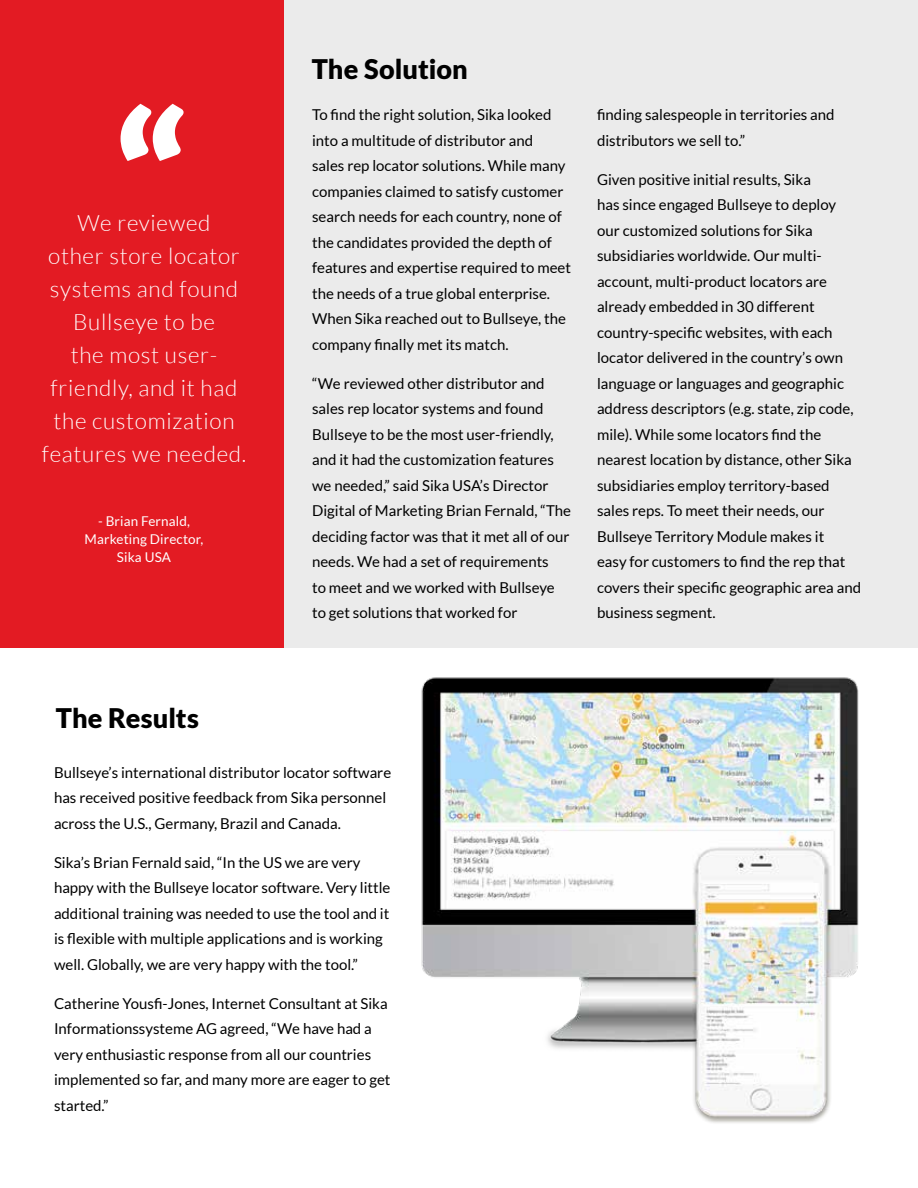
<style>
.page{position:relative;width:918px;height:1188px;background:#fff}
.page>*{position:absolute;margin:0;border:0;box-sizing:border-box;transform-origin:0 0}
.t1{font:900 180px "Lato";color:#fff}
.t2{font:900 27px "Lato";color:#000}
.t3{font:300 22.5px/33px "Lato";letter-spacing:.03em;color:#fff;text-align:center}
.t4{font:15px/25.5px "Lato";color:#000}
.t5{font:13.5px/18px "Lato";letter-spacing:.01em;color:#fff;text-align:center}
</style>
<div class="page">
<div style="left:283px;top:0;width:635px;height:648px;background:#ebebeb"></div>
<img style="left:421px;top:677px;width:438px;height:446px">
<div style="left:0;top:0;width:283px;height:648px;background:#e31b23"></div>
<h1 class="t1" style="left:113px;top:75px;width:76px">“</h1>
<h3 class="t3" style="left:42px;top:206px;width:206px">We reviewed<br>other store locator systems and found<br>Bullseye to be<br>the most user&shy;friendly, and it had the customization features we needed.</h3>
<p class="t5" style="left:85px;top:512px;width:120px">- Brian Fernald,<br>Marketing Director,<br>Sika USA</p>
<h2 class="t2" style="left:312px;top:54px;width:158px">The Solution</h2>
<p class="t4" style="left:312px;top:102px;width:260px">To find the right solution, Sika looked into a multitude of distributor and<br>sales rep locator solutions. While many companies claimed to satisfy customer search needs for each country, none of the candidates provided the depth of features and expertise required to meet the needs of a true global enterprise.<br>When Sika reached out to Bullseye, the company finally met its match.</p>
<p class="t4" style="left:312px;top:370px;width:260px">“We reviewed other distributor and sales rep locator systems and found Bullseye to be the most user-friendly, and it had the customization features we needed,” said Sika USA’s Director Digital of Marketing Brian Fernald, “The deciding factor was that it met all of our needs. We had a set of requirements<br>to meet and we worked with Bullseye to get solutions that worked for</p>
<p class="t4" style="left:597px;top:102px;width:239px">finding salespeople in territories and distributors we sell to.”</p>
<p class="t4" style="left:597px;top:166px;width:266px">Given positive initial results, Sika<br>has since engaged Bullseye to deploy our customized solutions for Sika subsidiaries worldwide. Our multi&shy;account, multi-product locators are already embedded in 30 different country-specific websites, with each locator delivered in the country’s own language or languages and geographic address descriptors (e.g. state, zip code, mile). While some locators find the nearest location by distance, other Sika subsidiaries employ territory-based sales reps. To meet their needs, our Bullseye Territory Module makes it<br>easy for customers to find the rep that covers their specific geographic area and business segment.</p>
<h2 class="t2" style="left:56px;top:703px;width:145px">The Results</h2>
<p class="t4" style="left:54px;top:760px;width:339px">Bullseye’s international distributor locator software has received positive feedback from Sika personnel across the U.S., Germany, Brazil and Canada.</p>
<p class="t4" style="left:54px;top:850px;width:338px">Sika’s Brian Fernald said, “In the US we are very happy with the Bullseye locator software. Very little additional training was needed to use the tool and it is flexible with multiple applications and is working well. Globally, we are very happy with the tool.”</p>
<p class="t4" style="left:54px;top:991px;width:338px">Catherine Yousfi-Jones, Internet Consultant at Sika Informationssysteme AG agreed, “We have had a very enthusiastic response from all our countries implemented so far, and many more are eager to get started.”</p>
</div>
